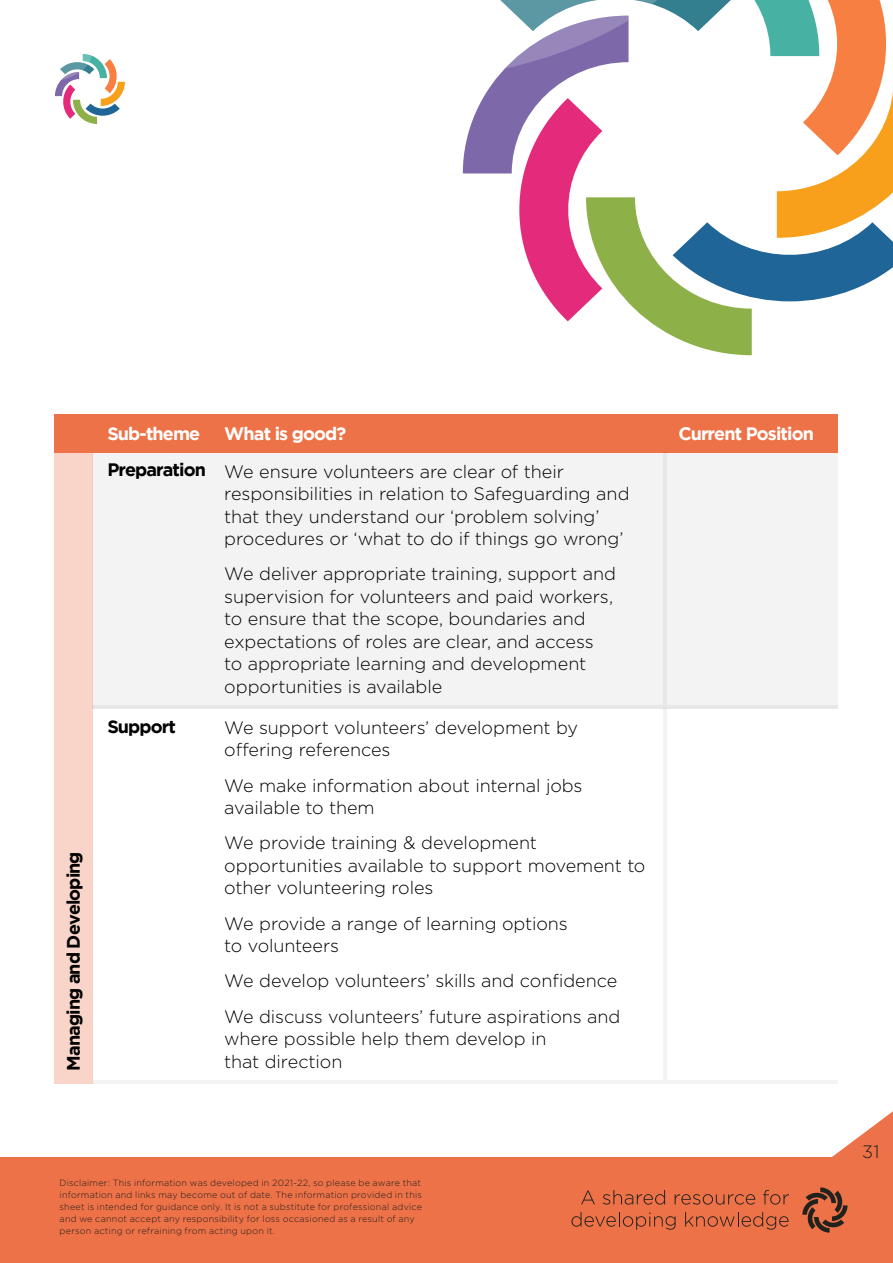
<style>
.page{position:relative;width:893px;height:1263px;background:#fff}
.page>*{position:absolute;margin:0;border:0;box-sizing:border-box;transform-origin:0 0}
.t1{font:300 18px/22.5px "Gotham";letter-spacing:-.005em;color:#000}
.t2{font:700 18px "Gotham";letter-spacing:-.05em;color:#000}
.t3{font:700 18px "Gotham";letter-spacing:-.05em;color:#fff}
.t4{font:300 18px "Gotham";color:#1e1e1c}
.t5{font:300 9px/12px "Gotham";letter-spacing:.025em;color:#1e1e1c}
</style>
<div class="page">
<div style="left:0;top:1158px;width:893px;height:105px;background:#ee7248"></div>
<svg style="left:802px;top:1187px;width:45px;height:45px"></svg>
<svg style="left:581px;top:1190px;width:14px;height:14px"></svg>
<svg style="left:603px;top:1190px;width:62px;height:15px"></svg>
<svg style="left:675px;top:1194px;width:80px;height:11px"></svg>
<svg style="left:763px;top:1190px;width:26px;height:15px"></svg>
<svg style="left:571px;top:1212px;width:104px;height:18px"></svg>
<svg style="left:685px;top:1212px;width:104px;height:18px"></svg>
<svg style="left:463px;top:0;width:430px;height:355px"></svg>
<svg style="left:55px;top:54px;width:70px;height:70px"></svg>
<svg style="left:831px;top:1111px;width:62px;height:47px"></svg>
<div style="left:93px;top:452px;width:745px;height:256px;background:#f3f3f3"></div>
<hr style="left:93px;top:705px;width:745px;height:3px;background:#000">
<hr style="left:93px;top:1080px;width:745px;height:3px;background:#000">
<div style="left:54px;top:414px;width:784px;height:38px;background:#ee7247"></div>
<div style="left:54px;top:452px;width:39px;height:631px;background:#f9d4c8"></div>
<hr style="left:663px;top:452px;width:4px;height:253px;background:#e7e7e7">
<hr style="left:663px;top:708px;width:4px;height:372px;background:#f3f3f3">
<p class="t2" style="left:63px;top:1071px;width:221px;rotate:-90deg">Managing and Developing</p>
<p class="t3" style="left:107px;top:423px;width:94px">Sub-theme</p>
<p class="t3" style="left:224px;top:423px;width:124px">What is good?</p>
<p class="t2" style="left:107px;top:460px;width:100px">Preparation</p>
<p class="t2" style="left:107px;top:716px;width:70px">Support</p>
<p class="t1" style="left:224px;top:460px;width:407px">We ensure volunteers are clear of their responsibilities in relation to Safeguarding and that they understand our ‘problem solving’ procedures or ‘what to do if things go wrong’</p>
<p class="t1" style="left:224px;top:562px;width:393px">We deliver appropriate training, support and supervision for volunteers and paid workers, to ensure that the scope, boundaries and expectations of roles are clear, and access to appropriate learning and development opportunities is available</p>
<p class="t1" style="left:224px;top:716px;width:355px">We support volunteers’ development by offering references</p>
<p class="t1" style="left:224px;top:773px;width:360px">We make information about internal jobs available to them</p>
<p class="t1" style="left:224px;top:831px;width:423px">We provide training &amp; development opportunities available to support movement to other volunteering roles</p>
<p class="t1" style="left:224px;top:911px;width:345px">We provide a range of learning options to volunteers</p>
<p class="t1" style="left:224px;top:963px;width:398px;line-height:35.2px">We develop volunteers’ skills and confidence<br>We discuss volunteers’ future aspirations and</p>
<p class="t1" style="left:224px;top:1027px;width:324px">where possible help them develop in that direction</p>
<p class="t3" style="left:678px;top:423px;width:137px">Current Position</p>
<p class="t5" style="left:60px;top:1176px;width:364px">Disclaimer: This information was developed in 2021-22, so please be aware that information and links may become out of date. The information provided in this sheet is intended for guidance only. It is not a substitute for professional advice and we cannot accept any responsibility for loss occasioned as a result of any person acting or refraining from acting upon it.</p>
<p class="t4" style="left:862px;top:1140px;width:19px">31</p>
</div>
